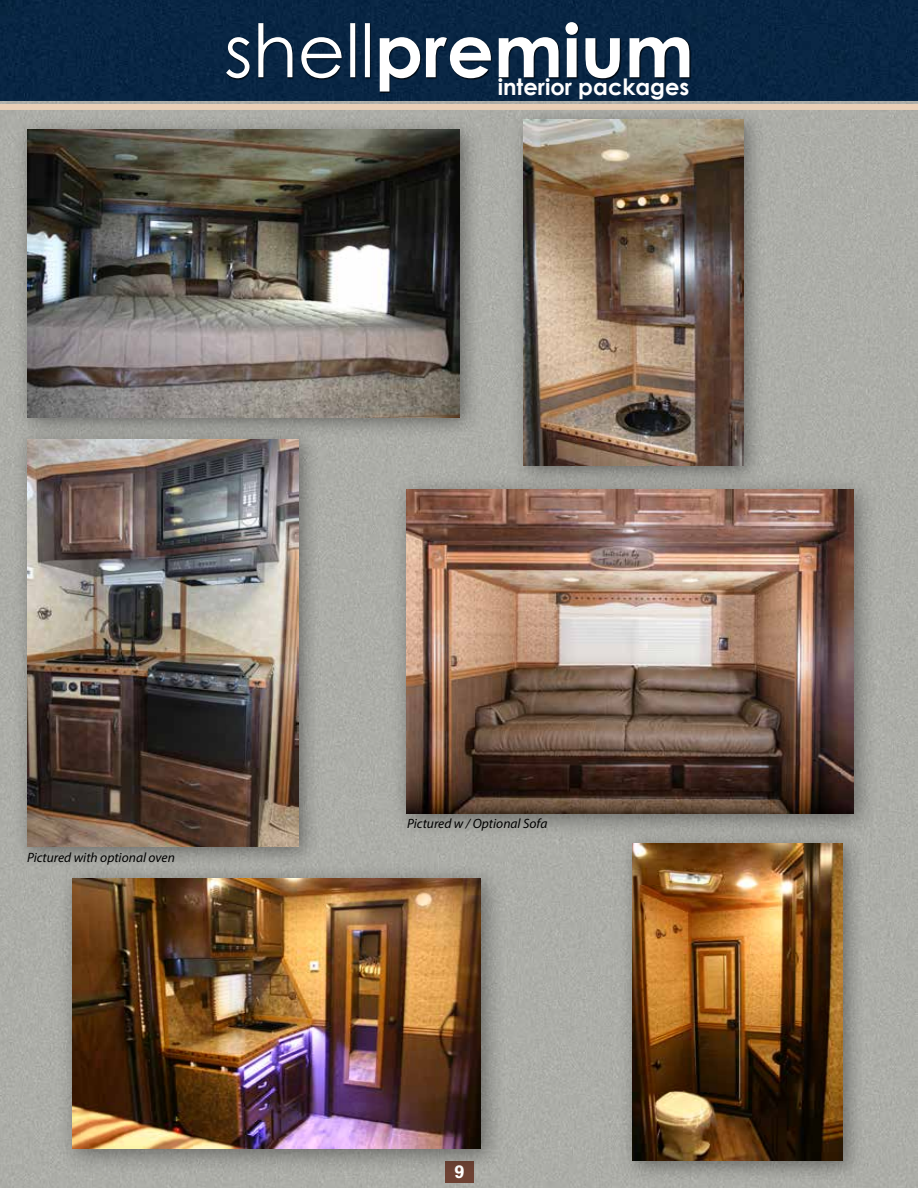
<style>
.page{position:relative;width:918px;height:1188px;background:#fff}
.page>*{position:absolute;margin:0;border:0;box-sizing:border-box;transform-origin:0 0}
.t1{font:700 22.5px "Century Gothic";color:#fff}
.t2{font:700 18px "Zurich BT";color:#fff}
.t3{font:italic 13.5px "Myriad Pro";color:#000}
</style>
<div class="page">
<div style="left:0;top:101px;width:918px;height:1087px;background:#acada8"></div>
<div style="left:0;top:0;width:918px;height:101px;background:#092644"></div>
<div style="left:0;top:104px;width:918px;height:6px;background:#e9cfb7"></div>
<div style="left:445px;top:1161px;width:29px;height:21px;background:#6e4234"></div>
<svg style="left:226px;top:22px;width:463px;height:70px"></svg>
<div style="left:510px;top:106px;width:256px;height:382px;background:#000;opacity:.4"></div>
<img style="left:524px;top:120px;width:219px;height:345px">
<div style="left:390px;top:473px;width:489px;height:366px;background:#000;opacity:.4"></div>
<img style="left:406px;top:489px;width:447px;height:324px">
<div style="left:13px;top:116px;width:469px;height:324px;background:#000;opacity:.4"></div>
<img style="left:27px;top:130px;width:433px;height:287px">
<div style="left:13px;top:426px;width:308px;height:443px;background:#000;opacity:.4"></div>
<img style="left:27px;top:440px;width:271px;height:406px">
<div style="left:57px;top:862px;width:449px;height:313px;background:#000;opacity:.4"></div>
<img style="left:72px;top:878px;width:408px;height:271px">
<div style="left:619px;top:830px;width:246px;height:353px;background:#000;opacity:.4"></div>
<img style="left:633px;top:843px;width:210px;height:318px">
<h1 class="t1" style="left:498px;top:73px;width:193px">interior packages</h1>
<p class="t3" style="left:27px;top:849px;width:149px">Pictured with optional oven</p>
<p class="t3" style="left:407px;top:815px;width:142px">Pictured w / Optional Sofa</p>
<h2 class="t2" style="left:455px;top:1160px;width:11px">9</h2>
</div>
